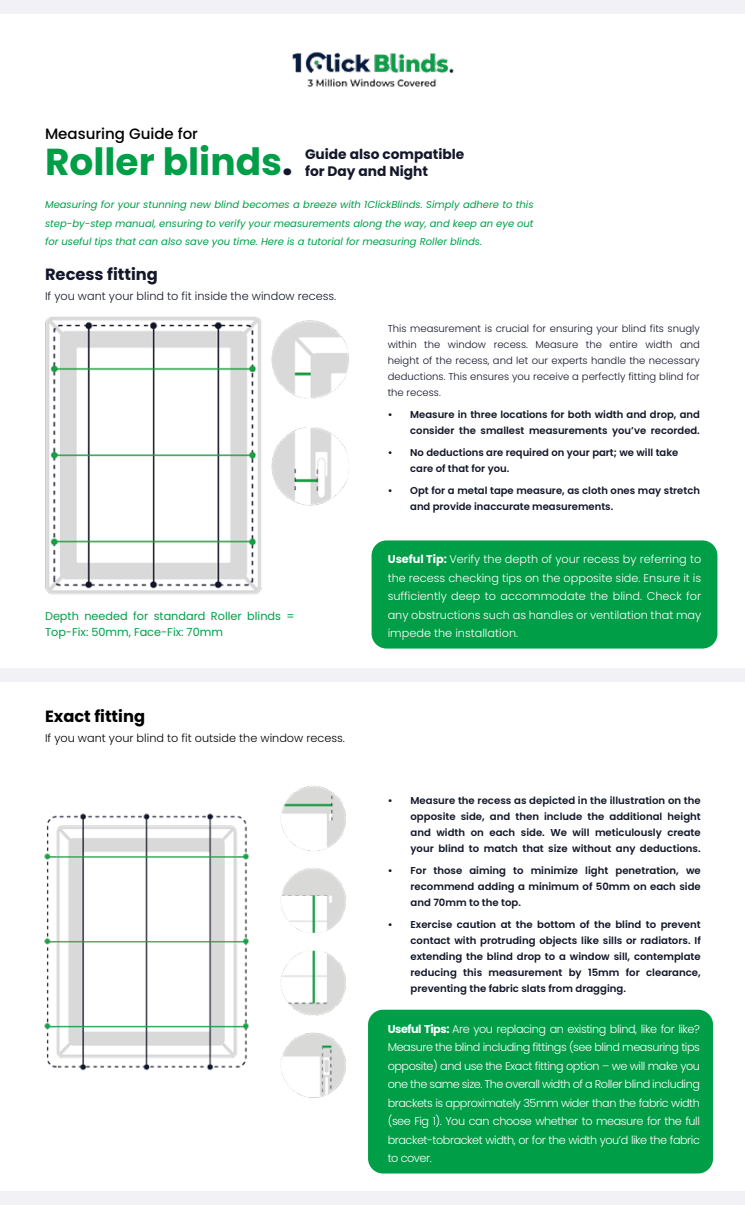
<style>
.page{position:relative;width:745px;height:1205px;background:#fff}
.page>*{position:absolute;margin:0;border:0;box-sizing:border-box;transform-origin:0 0}
.t1{font:700 37.5px "Poppins";color:#009e47}
.t2{font:700 16.25px "Poppins";color:#131729}
.t3{font:700 16.25px "Poppins";color:#000}
.t4{font:500 15px "Poppins";color:#000}
.t5{font:700 13.75px/16.5px "Poppins";color:#131729}
.t6{font:300 11.25px/18.5px "Poppins";letter-spacing:-.02em;color:#fff;text-align:justify}
.t7{font:11.25px/16px "Poppins";color:#009e47}
.t8{font:300 11.25px "Poppins";color:#000}
.t9{font:300 11.25px "Poppins";color:#131729}
.t10{font:600 10px/16px "Poppins";color:#131729;text-align:justify}
.t11{font:italic 10px/18.5px "Poppins";color:#009e47;text-align:justify}
.t12{font:300 10px/16px "Poppins";color:#131729;text-align:justify}
.s1{color:#131729}
.s2{font-weight:700}
</style>
<div class="page">
<div style="left:0;top:0;width:744px;height:13px;background:#f2f1f6"></div>
<div style="left:0;top:1191px;width:744px;height:14px;background:#f2f1f6"></div>
<div style="left:0;top:668px;width:744px;height:13px;background:#f2f1f6"></div>
<div style="left:371px;top:540px;width:346px;height:108px;background:#009e47;border-radius:15px"></div>
<div style="left:368px;top:1009px;width:344px;height:164px;background:#009e47;border-radius:15px"></div>
<img style="left:292px;top:51px;width:162px;height:36px">
<img style="left:45px;top:316px;width:330px;height:299px">
<img style="left:44px;top:785px;width:327px;height:324px">
<h3 class="t4" style="left:45px;top:125px;width:154px">Measuring Guide for</h3>
<h1 class="t1" style="left:45px;top:140px;width:249px">Roller blinds<span class="s1">.</span></h1>
<h3 class="t5" style="left:305px;top:146px;width:161px">Guide also compatible for Day and Night</h3>
<p class="t11" style="left:45px;top:196px;width:489px">Measuring for your stunning new blind becomes a breeze with 1ClickBlinds. Simply adhere to this step-by-step manual, ensuring to verify your measurements along the way, and keep an eye out for useful tips that can also save you time. Here is a tutorial for measuring Roller blinds.</p>
<h2 class="t2" style="left:45px;top:265px;width:114px">Recess fitting</h2>
<p class="t9" style="left:45px;top:289px;width:292px">If you want your blind to fit inside the window recess.</p>
<p class="t7" style="left:45px;top:608px;width:251px">Depth needed for standard Roller blinds =<br>Top-Fix: 50mm, Face-Fix: 70mm</p>
<h2 class="t3" style="left:45px;top:707px;width:101px">Exact fitting</h2>
<p class="t8" style="left:45px;top:732px;width:301px">If you want your blind to fit outside the window recess.</p>
<p class="t12" style="left:387px;top:321px;width:313px">This measurement is crucial for ensuring your blind fits snugly within the window recess. Measure the entire width and height of the recess, and let our experts handle the necessary deductions. This ensures you receive a perfectly fitting blind for the recess.</p>
<p class="t10" style="left:387px;top:407px;width:313px;text-align:right">• Measure in three locations for both width and drop, and consider the smallest measurements you’ve recorded.</p>
<p class="t10" style="left:410px;top:445px;width:269px;text-indent:-22px">• No deductions are required on your part; we will take care of that for you.</p>
<p class="t10" style="left:410px;top:483px;width:291px;text-indent:-22px">• Opt for a metal tape measure, as cloth ones may stretch and provide inaccurate measurements.</p>
<p class="t6" style="left:387px;top:550px;width:315px"><span class="s2">Useful Tip:</span> Verify the depth of your recess by referring to the recess checking tips on the opposite side. Ensure it is sufficiently deep to accommodate the blind. Check for any obstructions such as handles or ventilation that may impede the installation.</p>
<p class="t10" style="left:410px;top:792px;width:291px;text-indent:-23px">• Measure the recess as depicted in the illustration on the opposite side, and then include the additional height and width on each side. We will meticulously create your blind to match that size without any deductions.</p>
<p class="t10" style="left:410px;top:862px;width:291px;text-indent:-23px">• For those aiming to minimize light penetration, we recommend adding a minimum of 50mm on each side and 70mm to the top.</p>
<p class="t10" style="left:410px;top:916px;width:291px;text-indent:-23px">• Exercise caution at the bottom of the blind to prevent contact with protruding objects like sills or radiators. If extending the blind drop to a window sill, contemplate reducing this measurement by 15mm for clearance, preventing the fabric slats from dragging.</p>
<p class="t6" style="left:387px;top:1019px;width:313px"><span class="s2">Useful Tips:</span> Are you replacing an existing blind, like for like?<br>Measure the blind including fittings (see blind measuring tips opposite) and use the Exact fitting option – we will make you one the same size. The overall width of a Roller blind including brackets is approximately 35mm wider than the fabric width (see Fig 1). You can choose whether to measure for the full bracket-tobracket width, or for the width you’d like the fabric to cover.</p>
</div>
